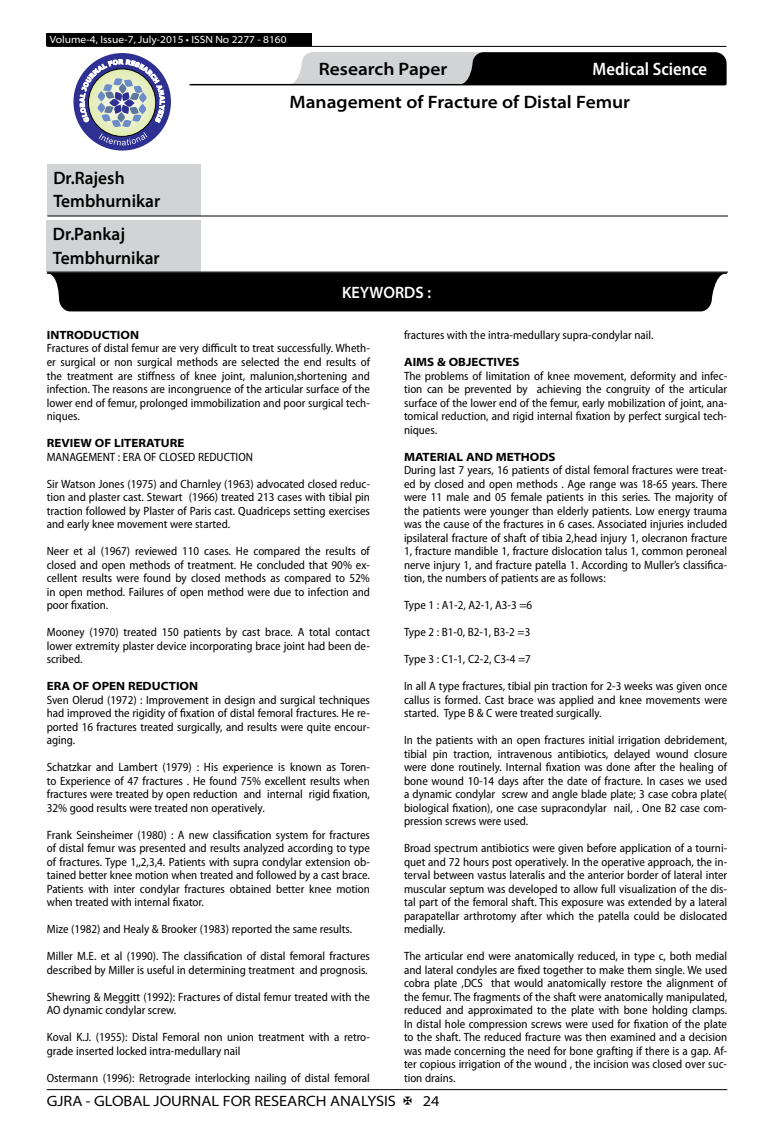
<style>
.page{position:relative;width:774px;height:1136px;background:#fff}
.page>*{position:absolute;margin:0;border:0;box-sizing:border-box;transform-origin:0 0}
.t1{font:600 semi-expanded 18px "Myriad Pro";color:#000}
.t2{font:600 semi-expanded 18px/23.4px "Myriad Pro";color:#000;scale:.9 1}
.t3{font:600 semi-condensed 18px "Myriad Pro";color:#fff}
.t4{font:600 semi-expanded 16.5px "Myriad Pro";color:#fff;scale:.9 1}
.t5{font:semi-expanded 15px "Myriad Pro";color:#000}
.t6{font:semi-condensed 12px/13.5px "Myriad Pro";color:#000;text-align:justify}
.t7{font:700 semi-expanded 12px "Myriad Pro";color:#000}
.t8{font:semi-expanded 10.5px "Myriad Pro";color:#fff}
</style>
<div class="page">
<hr style="left:47px;top:1089px;width:680px;height:1px;background:#000">
<div style="left:47px;top:33px;width:265px;height:13px;background:#000"></div>
<hr style="left:47px;top:46px;width:679px;height:1px;background:#000">
<svg style="left:288px;top:52px;width:439px;height:33px;background:#5a5a5b"></svg>
<hr style="left:190px;top:84px;width:535px;height:1px;background:#000">
<div style="left:73px;top:53px;width:98px;height:97px;background:#2e3092;border-radius:50%"></div>
<svg style="left:80px;top:59px;width:85px;height:86px"></svg>
<div style="left:47px;top:164px;width:154px;height:52px;background:#d1d3d4"></div>
<hr style="left:47px;top:215px;width:154px;height:1px;background:#000">
<hr style="left:201px;top:215px;width:527px;height:1px;background:#000">
<div style="left:47px;top:220px;width:154px;height:52px;background:#d1d3d4"></div>
<hr style="left:47px;top:272px;width:154px;height:1px;background:#000">
<hr style="left:201px;top:272px;width:527px;height:1px;background:#000">
<div style="left:47px;top:273px;width:679px;height:38px;background:#000"></div>
<div style="left:112px;top:285px;width:549px;height:13px;background:#000"></div>
<p class="t8" style="left:50px;top:34px;width:238px">Volume-4, Issue-7, July-2015 • ISSN No 2277 - 8160</p>
<h1 class="t2" style="left:53px;top:166px;width:120px">Dr.Rajesh<br>Tembhurnikar</h1>
<h1 class="t2" style="left:53px;top:223px;width:120px">Dr.Pankaj<br>Tembhurnikar</h1>
<h1 class="t1" style="left:319px;top:59px;width:130px">Research Paper</h1>
<h1 class="t3" style="left:593px;top:59px;width:116px">Medical Science</h1>
<h1 class="t1" style="left:290px;top:92px;width:342px">Management of Fracture of Distal Femur</h1>
<h2 class="t4" style="left:342px;top:283px;width:100px">KEYWORDS :</h2>
<p class="t7" style="left:47px;top:328px;width:94px">INTRODUCTION</p>
<p class="t6" style="left:47px;top:342px;width:325px">Fractures of distal femur are very difficult to treat successfully. Wheth&shy;er surgical or non surgical methods are selected the end results of the treatment are stiffness of knee joint, malunion,shortening and infection. The reasons are incongruence of the articular surface of the lower end of femur, prolonged immobilization and poor surgical tech&shy;niques.</p>
<p class="t7" style="left:47px;top:436px;width:139px">REVIEW OF LITERATURE</p>
<p class="t6" style="left:47px;top:450px;width:208px">MANAGEMENT : ERA OF CLOSED REDUCTION</p>
<p class="t6" style="left:47px;top:477px;width:325px">Sir Watson Jones (1975) and Charnley (1963) advocated closed reduc&shy;tion and plaster cast. Stewart (1966) treated 213 cases with tibial pin traction followed by Plaster of Paris cast. Quadriceps setting exercises and early knee movement were started.</p>
<p class="t6" style="left:47px;top:544px;width:325px">Neer et al (1967) reviewed 110 cases. He compared the results of closed and open methods of treatment. He concluded that 90% ex&shy;cellent results were found by closed methods as compared to 52% in open method. Failures of open method were due to infection and poor fixation.</p>
<p class="t6" style="left:47px;top:625px;width:325px">Mooney (1970) treated 150 patients by cast brace. A total contact lower extremity plaster device incorporating brace joint had been de&shy;scribed.</p>
<p class="t7" style="left:47px;top:679px;width:153px">ERA OF OPEN REDUCTION</p>
<p class="t6" style="left:47px;top:693px;width:325px">Sven Olerud (1972) : Improvement in design and surgical techniques had improved the rigidity of fixation of distal femoral fractures. He re&shy;ported 16 fractures treated surgically, and results were quite encour&shy;aging.</p>
<p class="t6" style="left:47px;top:760px;width:325px">Schatzkar and Lambert (1979) : His experience is known as Toren&shy;to Experience of 47 fractures . He found 75% excellent results when fractures were treated by open reduction and internal rigid fixation, 32% good results were treated non operatively.</p>
<p class="t6" style="left:47px;top:828px;width:325px">Frank Seinsheimer (1980) : A new classification system for fractures of distal femur was presented and results analyzed according to type of fractures. Type 1,,2,3,4. Patients with supra condylar extension ob&shy;tained better knee motion when treated and followed by a cast brace.<br>Patients with inter condylar fractures obtained better knee motion when treated with internal fixator.</p>
<p class="t6" style="left:47px;top:922px;width:307px">Mize (1982) and Healy &amp; Brooker (1983) reported the same results.</p>
<p class="t6" style="left:47px;top:949px;width:325px">Miller M.E. et al (1990). The classification of distal femoral fractures described by Miller is useful in determining treatment and prognosis.</p>
<p class="t6" style="left:47px;top:990px;width:325px">Shewring &amp; Meggitt (1992): Fractures of distal femur treated with the<br>AO dynamic condylar screw.</p>
<p class="t6" style="left:47px;top:1030px;width:325px">Koval K.J. (1955): Distal Femoral non union treatment with a retro&shy;grade inserted locked intra-medullary nail</p>
<p class="t6" style="left:47px;top:1071px;width:325px">Ostermann (1996): Retrograde interlocking nailing of distal femoral</p>
<p class="t6" style="left:404px;top:328px;width:251px">fractures with the intra-medullary supra-condylar nail.</p>
<p class="t7" style="left:404px;top:355px;width:117px">AIMS &amp; OBJECTIVES</p>
<p class="t6" style="left:404px;top:369px;width:325px">The problems of limitation of knee movement, deformity and infec&shy;tion can be prevented by achieving the congruity of the articular surface of the lower end of the femur, early mobilization of joint, ana&shy;tomical reduction, and rigid internal fixation by perfect surgical tech&shy;niques.</p>
<p class="t7" style="left:404px;top:449px;width:153px">MATERIAL AND METHODS</p>
<p class="t6" style="left:404px;top:463px;width:325px">During last 7 years, 16 patients of distal femoral fractures were treat&shy;ed by closed and open methods . Age range was 18-65 years. There were 11 male and 05 female patients in this series. The majority of the patients were younger than elderly patients. Low energy trauma was the cause of the fractures in 6 cases. Associated injuries included ipsilateral fracture of shaft of tibia 2,head injury 1, olecranon fracture 1, fracture mandible 1, fracture dislocation talus 1, common peroneal nerve injury 1, and fracture patella 1. According to Muller’s classifica&shy;tion, the numbers of patients are as follows:</p>
<p class="t6" style="left:404px;top:598px;width:130px">Type 1 : A1-2, A2-1, A3-3 =6</p>
<p class="t6" style="left:404px;top:625px;width:128px">Type 2 : B1-0, B2-1, B3-2 =3</p>
<p class="t6" style="left:404px;top:652px;width:128px">Type 3 : C1-1, C2-2, C3-4 =7</p>
<p class="t6" style="left:404px;top:679px;width:325px">In all A type fractures, tibial pin traction for 2-3 weeks was given once callus is formed. Cast brace was applied and knee movements were started. Type B &amp; C were treated surgically.</p>
<p class="t6" style="left:404px;top:733px;width:325px">In the patients with an open fractures initial irrigation debridement, tibial pin traction, intravenous antibiotics, delayed wound closure were done routinely. Internal fixation was done after the healing of bone wound 10-14 days after the date of fracture. In cases we used a dynamic condylar screw and angle blade plate; 3 case cobra plate( biological fixation), one case supracondylar nail, . One B2 case com&shy;pression screws were used.</p>
<p class="t6" style="left:404px;top:841px;width:325px">Broad spectrum antibiotics were given before application of a tourni&shy;quet and 72 hours post operatively. In the operative approach, the in&shy;terval between vastus lateralis and the anterior border of lateral inter muscular septum was developed to allow full visualization of the dis&shy;tal part of the femoral shaft. This exposure was extended by a lateral parapatellar arthrotomy after which the patella could be dislocated medially.</p>
<p class="t6" style="left:404px;top:949px;width:325px">The articular end were anatomically reduced, in type c, both medial and lateral condyles are fixed together to make them single. We used cobra plate ,DCS that would anatomically restore the alignment of the femur. The fragments of the shaft were anatomically manipulated, reduced and approximated to the plate with bone holding clamps.<br>In distal hole compression screws were used for fixation of the plate to the shaft. The reduced fracture was then examined and a decision was made concerning the need for bone grafting if there is a gap. Af&shy;ter copious irrigation of the wound , the incision was closed over suc&shy;tion drains.</p>
<p class="t5" style="left:47px;top:1092px;width:351px">GJRA - GLOBAL JOURNAL FOR RESEARCH ANALYSIS</p>
<p class="t5" style="left:423px;top:1092px;width:18px">24</p>
</div>
